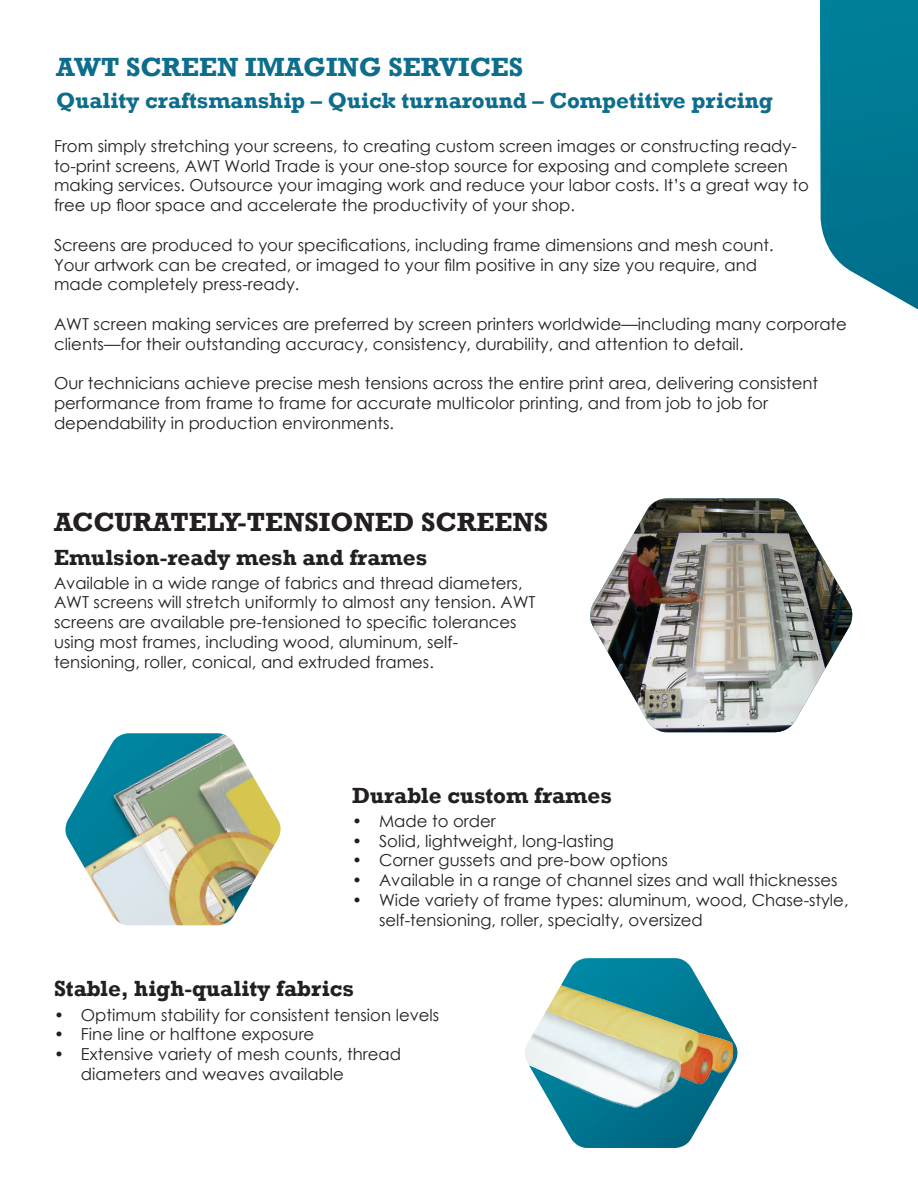
<style>
.page{position:relative;width:918px;height:1188px;background:#fff}
.page>*{position:absolute;margin:0;border:0;box-sizing:border-box;transform-origin:0 0}
.t1{font:700 27px "Rockwell";color:#231f20}
.t2{font:700 27px "Rockwell";color:#0d6d8d}
.t3{font:700 22.5px "Rockwell";color:#231f20}
.t4{font:700 22.5px "Rockwell";color:#0d6d8d}
.t5{font:16.5px/19.8px "Century Gothic";color:#231f20}
</style>
<div class="page">
<svg style="left:820px;top:0;width:98px;height:309px;background:#1e88a0"></svg>
<img style="left:590px;top:498px;width:263px;height:234px">
<img style="left:65px;top:733px;width:153px;height:153px">
<img style="left:218px;top:733px;width:63px;height:181px">
<img style="left:95px;top:875px;width:140px;height:50px">
<svg style="left:553px;top:958px;width:185px;height:190px"></svg>
<img style="left:525px;top:985px;width:208px;height:123px">
<h1 class="t2" style="left:56px;top:51px;width:468px">AWT SCREEN IMAGING SERVICES</h1>
<h2 class="t4" style="left:56px;top:87px;width:718px">Quality craftsmanship – Quick turnaround – Competitive pricing</h2>
<p class="t5" style="left:54px;top:136px;width:757px">From simply stretching your screens, to creating custom screen images or constructing ready&shy;to-print screens, AWT World Trade is your one-stop source for exposing and complete screen making services. Outsource your imaging work and reduce your labor costs. It’s a great way to free up floor space and accelerate the productivity of your shop.</p>
<p class="t5" style="left:54px;top:235px;width:721px">Screens are produced to your specifications, including frame dimensions and mesh count.<br>Your artwork can be created, or imaged to your film positive in any size you require, and made completely press-ready.</p>
<p class="t5" style="left:54px;top:314px;width:794px">AWT screen making services are preferred by screen printers worldwide—including many corporate clients—for their outstanding accuracy, consistency, durability, and attention to detail.</p>
<p class="t5" style="left:54px;top:373px;width:766px">Our technicians achieve precise mesh tensions across the entire print area, delivering consistent performance from frame to frame for accurate multicolor printing, and from job to job for dependability in production environments.</p>
<h1 class="t1" style="left:54px;top:506px;width:496px">ACCURATELY-TENSIONED SCREENS</h1>
<h2 class="t3" style="left:54px;top:543px;width:375px">Emulsion-ready mesh and frames</h2>
<p class="t5" style="left:54px;top:573px;width:483px">Available in a wide range of fabrics and thread diameters, AWT screens will stretch uniformly to almost any tension. AWT screens are available pre-tensioned to specific tolerances using most frames, including wood, aluminum, self&shy;tensioning, roller, conical, and extruded frames.</p>
<h2 class="t3" style="left:352px;top:782px;width:261px">Durable custom frames</h2>
<p class="t5" style="left:352px;top:811px;width:145px">• Made to order</p>
<p class="t5" style="left:352px;top:831px;width:263px">• Solid, lightweight, long-lasting</p>
<p class="t5" style="left:352px;top:850px;width:317px">• Corner gussets and pre-bow options</p>
<p class="t5" style="left:352px;top:870px;width:487px">• Available in a range of channel sizes and wall thicknesses</p>
<p class="t5" style="left:379px;top:890px;width:471px;text-indent:-27px">• Wide variety of frame types: aluminum, wood, Chase-style, self-tensioning, roller, specialty, oversized</p>
<h2 class="t3" style="left:54px;top:975px;width:302px">Stable, high-quality fabrics</h2>
<p class="t5" style="left:54px;top:1004px;width:387px">• Optimum stability for consistent tension levels</p>
<p class="t5" style="left:54px;top:1024px;width:262px">• Fine line or halftone exposure</p>
<p class="t5" style="left:81px;top:1044px;width:322px;text-indent:-27px">• Extensive variety of mesh counts, thread diameters and weaves available</p>
</div>
